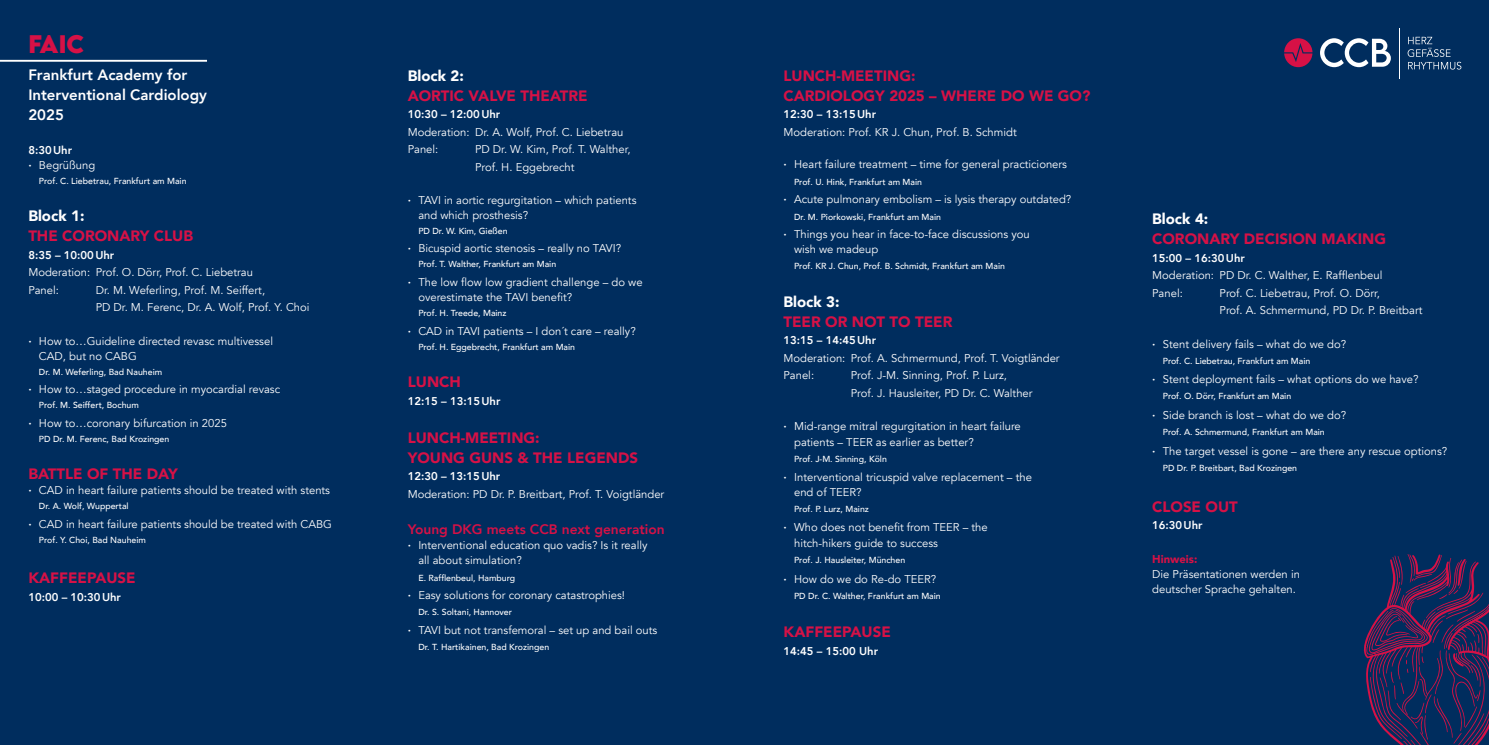
<style>
.page{position:relative;width:1489px;height:745px;background:#fff}
.page>*{position:absolute;margin:0;border:0;box-sizing:border-box;transform-origin:0 0}
.t1{font:700 22.5px "LEMONMILK";color:#d61146}
.t2{font:900 15px/20px "Avenir";color:#d61146}
.t3{font:800 15px/20px "Avenir";color:#fff}
.t4{font:900 15px "Avenir";color:#fff}
.t5{font:800 13.75px "Avenir";color:#d61146}
.t6{font:11.25px/17.5px "Avenir";color:#fff}
.t7{font:800 11.25px "Avenir";color:#fff}
.t8{font:900 11.25px "Avenir";color:#d61146}
.t9{font:500 8.75px "Avenir";color:#fff}
.s1{font-weight:800}
.s2{color:#002d5e}
</style>
<div class="page">
<div style="left:0;top:0;width:1488px;height:744px;background:#002d5e"></div>
<svg style="left:1363px;top:554px;width:125px;height:190px"></svg>
<hr style="left:0;top:60px;width:207px;height:2px;background:#fff">
<svg style="left:1320px;top:38px;width:70px;height:29px"></svg>
<svg style="left:1284px;top:38px;width:28px;height:29px"></svg>
<hr style="left:1398px;top:28px;width:1px;height:51px;background:#fff">
<svg style="left:1407px;top:37px;width:54px;height:32px"></svg>
<h1 class="t1" style="left:28px;top:28px;width:57px">FAIC</h1>
<h2 class="t3" style="left:28px;top:65px;width:180px">Frankfurt Academy for<br>Interventional Cardiology<br>2025</h2>
<h2 class="t4" style="left:407px;top:62px;width:58px">Block 2:</h2>
<h2 class="t2" style="left:407px;top:85px;width:181px">AORTIC VALVE THEATRE</h2>
<p class="t7" style="left:407px;top:105px;width:94px">10:30 – 12:00Uhr</p>
<p class="t6" style="left:407px;top:123px;width:217px">Moderation: Dr. A. Wolf, Prof. C. Liebetrau<br>Panel:</p>
<p class="t6" style="left:475px;top:141px;width:157px">PD Dr. W. Kim, Prof. T. Walther,<br>Prof. H. Eggebrecht</p>
<p class="t6" style="left:28px;top:143px;width:68px;line-height:15px"><span class="s1">8:30Uhr<br>·</span> Begrüßung</p>
<p class="t9" style="left:39px;top:173px;width:149px">Prof. C. Liebetrau, Frankfurt am Main</p>
<h2 class="t4" style="left:28px;top:203px;width:58px">Block 1:</h2>
<h2 class="t2" style="left:28px;top:225px;width:166px">THE CORONARY CLUB</h2>
<p class="t7" style="left:28px;top:246px;width:87px">8:35 – 10:00Uhr</p>
<p class="t6" style="left:28px;top:264px;width:226px">Moderation: Prof. O. Dörr, Prof. C. Liebetrau<br>Panel:</p>
<p class="t6" style="left:96px;top:281px;width:215px">Dr. M. Weferling, Prof. M. Seiffert,<br>PD Dr. M. Ferenc, Dr. A. Wolf, Prof. Y. Choi</p>
<p class="t6" style="left:39px;top:333px;width:235px;line-height:15px;text-indent:-11px"><span class="s1">·</span> How to…Guideline directed revasc multivessel<br>CAD, but no CABG</p>
<p class="t9" style="left:39px;top:364px;width:125px">Dr. M. Weferling, Bad Nauheim</p>
<p class="t6" style="left:28px;top:380px;width:253px"><span class="s1">·</span> How to…staged procedure in myocardial revasc</p>
<p class="t9" style="left:39px;top:397px;width:101px">Prof. M. Seiffert, Bochum</p>
<p class="t6" style="left:28px;top:414px;width:200px"><span class="s1">·</span> How to…coronary bifurcation in 2025</p>
<p class="t9" style="left:39px;top:431px;width:132px">PD Dr. M. Ferenc, Bad Krozingen</p>
<h2 class="t2" style="left:28px;top:463px;width:151px">BATTLE OF THE DAY</h2>
<p class="t6" style="left:28px;top:481px;width:303px"><span class="s1">·</span> CAD in heart failure patients should be treated with stents</p>
<p class="t9" style="left:39px;top:498px;width:91px">Dr. A. Wolf, Wuppertal</p>
<p class="t6" style="left:28px;top:515px;width:305px"><span class="s1">·</span> CAD in heart failure patients should be treated with CABG</p>
<p class="t9" style="left:39px;top:532px;width:108px">Prof. Y. Choi, Bad Nauheim</p>
<h2 class="t2" style="left:28px;top:567px;width:109px">KAFFEEPAUSE</h2>
<p class="t7" style="left:28px;top:587px;width:94px">10:00 – 10:30Uhr</p>
<p class="t6" style="left:418px;top:192px;width:220px;line-height:15px;text-indent:-11px"><span class="s1">·</span> TAVI in aortic regurgitation – which patients and which prosthesis?</p>
<p class="t9" style="left:418px;top:223px;width:91px">PD Dr. W. Kim, Gießen</p>
<p class="t6" style="left:407px;top:240px;width:215px"><span class="s1">·</span> Bicuspid aortic stenosis – really no TAVI?</p>
<p class="t9" style="left:418px;top:256px;width:139px">Prof. T. Walther, Frankfurt am Main</p>
<p class="t6" style="left:418px;top:274px;width:226px;line-height:15px;text-indent:-11px"><span class="s1">·</span> The low flow low gradient challenge – do we overestimate the TAVI benefit?</p>
<p class="t9" style="left:418px;top:305px;width:90px">Prof. H. Treede, Mainz</p>
<p class="t6" style="left:407px;top:322px;width:229px"><span class="s1">·</span> CAD in TAVI patients – I don´t care – really?</p>
<p class="t9" style="left:418px;top:338px;width:158px">Prof. H. Eggebrecht, Frankfurt am Main</p>
<h2 class="t2" style="left:408px;top:371px;width:55px">LUNCH</h2>
<p class="t7" style="left:408px;top:392px;width:94px">12:15 – 13:15Uhr</p>
<h2 class="t2" style="left:407px;top:427px;width:232px">LUNCH-MEETING:<br>YOUNG GUNS &amp; THE LEGENDS</h2>
<p class="t7" style="left:407px;top:467px;width:94px">12:30 – 13:15Uhr</p>
<p class="t6" style="left:407px;top:485px;width:258px">Moderation: PD Dr. P. Breitbart, Prof. T. Voigtländer</p>
<p class="t5" style="left:407px;top:518px;width:258px">Young DKG meets CCB next generation</p>
<p class="t6" style="left:418px;top:537px;width:231px;line-height:15px;text-indent:-11px"><span class="s1">·</span> Interventional education quo vadis? Is it really all about simulation?</p>
<p class="t9" style="left:418px;top:569px;width:98px">E. Rafflenbeul, Hamburg</p>
<p class="t6" style="left:407px;top:586px;width:219px"><span class="s1">·</span> Easy solutions for coronary catastrophies!</p>
<p class="t9" style="left:418px;top:604px;width:95px">Dr. S. Soltani, Hannover</p>
<p class="t6" style="left:407px;top:621px;width:251px"><span class="s1">·</span> TAVI but not transfemoral – set up and bail outs</p>
<p class="t9" style="left:418px;top:639px;width:132px">Dr. T. Hartikainen, Bad Krozingen</p>
<h2 class="t2" style="left:783px;top:65px;width:308px">LUNCH-MEETING:<br>CARDIOLOGY 2025 – WHERE DO WE GO?</h2>
<p class="t7" style="left:783px;top:105px;width:94px">12:30 – 13:15Uhr</p>
<p class="t6" style="left:783px;top:123px;width:235px">Moderation: Prof. KR J. Chun, Prof. B. Schmidt</p>
<p class="t6" style="left:783px;top:156px;width:285px"><span class="s1">·</span> Heart failure treatment – time for general practicioners</p>
<p class="t9" style="left:794px;top:174px;width:129px">Prof. U. Hink, Frankfurt am Main</p>
<p class="t6" style="left:783px;top:191px;width:289px"><span class="s1">·</span> Acute pulmonary embolism – is lysis therapy outdated?</p>
<p class="t9" style="left:794px;top:209px;width:148px">Dr. M. Piorkowski, Frankfurt am Main</p>
<p class="t6" style="left:794px;top:227px;width:237px;line-height:15px;text-indent:-11px"><span class="s1">·</span> Things you hear in face-to-face discussions you wish we madeup</p>
<p class="t9" style="left:794px;top:258px;width:212px">Prof. KR J. Chun, Prof. B. Schmidt, Frankfurt am Main</p>
<h2 class="t4" style="left:783px;top:288px;width:58px">Block 3:</h2>
<h2 class="t2" style="left:783px;top:311px;width:170px">TEER OR NOT TO TEER</h2>
<p class="t7" style="left:783px;top:331px;width:94px">13:15 – 14:45Uhr</p>
<p class="t6" style="left:783px;top:349px;width:278px">Moderation: Prof. A. Schmermund, Prof. T. Voigtländer<br>Panel:</p>
<p class="t6" style="left:850px;top:366px;width:183px">Prof. J-M. Sinning, Prof. P. Lurz,<br>Prof. J. Hausleiter, PD Dr. C. Walther</p>
<p class="t6" style="left:794px;top:417px;width:228px;line-height:16.2px;text-indent:-11px"><span class="s1">·</span> Mid-range mitral regurgitation in heart failure patients – TEER as earlier as better?</p>
<p class="t9" style="left:794px;top:451px;width:94px">Prof. J-M. Sinning, Köln</p>
<p class="t6" style="left:794px;top:469px;width:239px;line-height:15px;text-indent:-11px"><span class="s1">·</span> Interventional tricuspid valve replacement – the end of TEER?</p>
<p class="t9" style="left:794px;top:501px;width:76px">Prof. P. Lurz, Mainz</p>
<p class="t6" style="left:794px;top:518px;width:195px;line-height:16.2px;text-indent:-11px"><span class="s1">·</span> Who does not benefit from TEER – the hitch-hikers guide to success</p>
<p class="t9" style="left:794px;top:552px;width:113px">Prof. J. Hausleiter, München</p>
<p class="t6" style="left:783px;top:570px;width:154px"><span class="s1">·</span> How do we do Re-do TEER?</p>
<p class="t9" style="left:794px;top:588px;width:148px">PD Dr. C. Walther, Frankfurt am Main</p>
<h2 class="t2" style="left:783px;top:621px;width:109px">KAFFEEPAUSE</h2>
<p class="t7" style="left:783px;top:641px;width:96px">14:45 – 15:00 Uhr</p>
<h2 class="t4" style="left:1152px;top:206px;width:58px">Block 4:</h2>
<h2 class="t2" style="left:1152px;top:228px;width:235px">CORONARY DECISION MAKING</h2>
<p class="t7" style="left:1152px;top:249px;width:94px">15:00 – 16:30Uhr</p>
<p class="t6" style="left:1152px;top:266px;width:232px">Moderation: PD Dr. C. Walther, E. Rafflenbeul<br>Panel:</p>
<p class="t6" style="left:1219px;top:284px;width:204px">Prof. C. Liebetrau, Prof. O. Dörr,<br>Prof. A. Schmermund, PD Dr. P. Breitbart</p>
<p class="t6" style="left:1152px;top:335px;width:195px"><span class="s1">·</span> Stent delivery fails – what do we do?</p>
<p class="t9" style="left:1162px;top:353px;width:154px">Prof. C. Liebetrau, Frankfurt am Main<span class="s2">e</span></p>
<p class="t6" style="left:1152px;top:370px;width:268px"><span class="s1">·</span> Stent deployment fails – what options do we have?</p>
<p class="t9" style="left:1162px;top:388px;width:130px">Prof. O. Dörr, Frankfurt am Main</p>
<p class="t6" style="left:1152px;top:406px;width:195px"><span class="s1">·</span> Side branch is lost – what do we do?</p>
<p class="t9" style="left:1162px;top:424px;width:163px">Prof. A. Schmermund, Frankfurt am Main</p>
<p class="t6" style="left:1152px;top:442px;width:297px"><span class="s1">·</span> The target vessel is gone – are there any rescue options?</p>
<p class="t9" style="left:1162px;top:460px;width:136px">PD Dr. P. Breitbart, Bad Krozingen</p>
<h2 class="t2" style="left:1152px;top:496px;width:87px">CLOSE OUT</h2>
<p class="t7" style="left:1152px;top:516px;width:52px">16:30Uhr</p>
<p class="t8" style="left:1152px;top:549px;width:47px">Hinweis:</p>
<p class="t6" style="left:1152px;top:566px;width:149px;line-height:15px">Die Präsentationen werden in deutscher Sprache gehalten.</p>
</div>
